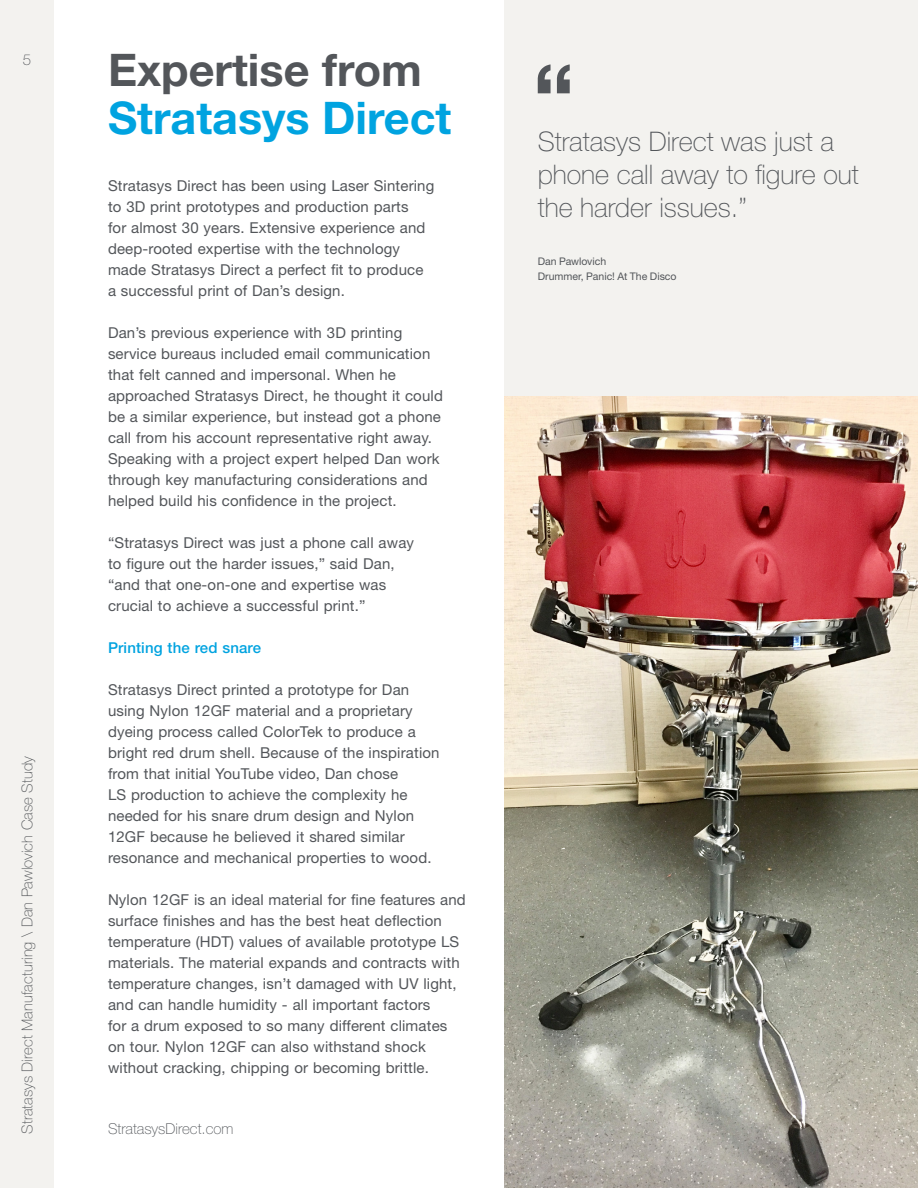
<style>
.page{position:relative;width:918px;height:1188px;background:#fff}
.page>*{position:absolute;margin:0;border:0;box-sizing:border-box;transform-origin:0 0}
.Page_Title{font:700 45px/48px "Helvetica Neue LT Std";color:#00a3e0}
.Pull_out_Quote{font:100 27px/33px "Helvetica Neue LT Std";color:#53565a}
.Para{font:15px/21px "Helvetica Neue LT Std";letter-spacing:.01em;color:#53565a}
.Folio{font:100 15px "Helvetica Neue LT Std";letter-spacing:.005em;color:#55585b}
.Para-2{font:100 15px "Helvetica Neue LT Std";color:#53565a}
.Para-3{font:500 15px "Helvetica Neue LT Std";letter-spacing:.01em;color:#00a3e0}
.Folio-2{font:100 15px "Helvetica Neue LT Std";color:#53565a}
.Caption{font:10.5px "Helvetica Neue LT Std";color:#53565a}
.Pull_out_Quote-2{font:10.5px "Helvetica Neue LT Std";letter-spacing:-.005em;color:#53565a}
.s1{color:#53565a}
</style>
<div class="page">
<img style="left:504px;top:396px;width:414px;height:792px">
<div style="left:0;top:0;width:54px;height:1188px;background:#f3f2ef"></div>
<div style="left:504px;top:0;width:414px;height:396px;background:#f3f2ef"></div>
<svg style="left:538px;top:64px;width:32px;height:29px"></svg>
<p class="Folio-2" style="left:23px;top:51px;width:10px">5</p>
<p class="Folio" style="left:18px;top:1134px;width:380px;rotate:-90deg">Stratasys Direct Manufacturing \ Dan Pawlovich Case Study</p>
<p class="Page_Title" style="left:108px;top:45px;width:345px"><span class="s1">Expertise from<br></span>Stratasys Direct</p>
<p class="Para" style="left:108px;top:175px;width:328px">Stratasys Direct has been using Laser Sintering to 3D print prototypes and production parts<br>for almost 30 years. Extensive experience and deep-rooted expertise with the technology made Stratasys Direct a perfect fit to produce a successful print of Dan’s design.</p>
<p class="Para" style="left:108px;top:322px;width:336px">Dan’s previous experience with 3D printing service bureaus included email communication that felt canned and impersonal. When he approached Stratasys Direct, he thought it could be a similar experience, but instead got a phone call from his account representative right away.<br>Speaking with a project expert helped Dan work through key manufacturing considerations and helped build his confidence in the project.</p>
<p class="Para" style="left:108px;top:532px;width:308px">“Stratasys Direct was just a phone call away to figure out the harder issues,” said Dan, “and that one-on-one and expertise was crucial to achieve a successful print.”</p>
<p class="Para-3" style="left:108px;top:638px;width:155px">Printing the red snare</p>
<p class="Para" style="left:108px;top:679px;width:333px">Stratasys Direct printed a prototype for Dan using Nylon 12GF material and a proprietary dyeing process called ColorTek to produce a bright red drum shell. Because of the inspiration from that initial YouTube video, Dan chose<br>LS production to achieve the complexity he needed for his snare drum design and Nylon 12GF because he believed it shared similar resonance and mechanical properties to wood.</p>
<p class="Para" style="left:108px;top:889px;width:359px">Nylon 12GF is an ideal material for fine features and surface finishes and has the best heat deflection temperature (HDT) values of available prototype LS materials. The material expands and contracts with temperature changes, isn’t damaged with UV light, and can handle humidity - all important factors<br>for a drum exposed to so many different climates on tour. Nylon 12GF can also withstand shock without cracking, chipping or becoming brittle.</p>
<p class="Para-2" style="left:108px;top:1120px;width:127px">StratasysDirect.com</p>
<p class="Pull_out_Quote" style="left:538px;top:125px;width:323px">Stratasys Direct was just a phone call away to figure out the harder issues.”</p>
<p class="Pull_out_Quote-2" style="left:538px;top:255px;width:70px">Dan Pawlovich</p>
<p class="Caption" style="left:538px;top:270px;width:140px">Drummer, Panic! At The Disco</p>
</div>
